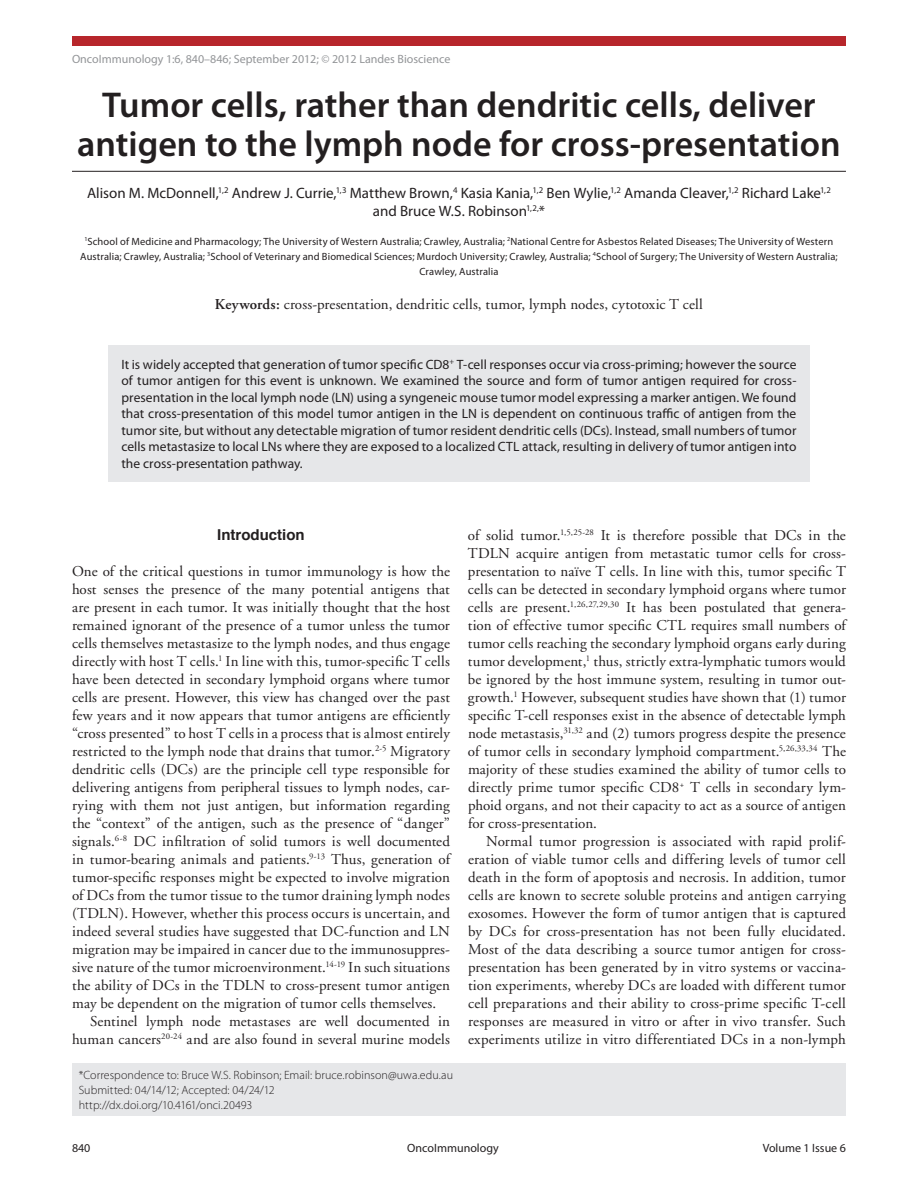
<style>
.page{position:relative;width:918px;height:1188px;background:#fff}
.page>*{position:absolute;margin:0;border:0;box-sizing:border-box;transform-origin:0 0}
.t1{font:600 36px/39px "Myriad Pro";color:#231f20;text-align:center}
.t2{font:15px/18px "Adobe Garamond";letter-spacing:.01em;color:#231f20;text-align:justify}
.t3{font:15px/18px "Myriad Pro";color:#231f20;text-align:center}
.t4{font:700 15px "Helvetica";color:#231f20}
.t5{font:13.5px/16.5px "Myriad Pro";color:#231f20;text-align:justify}
.t6{font:300 12px/15px "Myriad Pro";letter-spacing:.005em;color:#231f20}
.t7{font:12px "Myriad Pro";color:#939598}
.t8{font:12px "Myriad Pro";color:#231f20}
.t9{font:10.5px/15px "Myriad Pro";letter-spacing:.015em;color:#231f20;text-align:center}
.s1{font-weight:600}
</style>
<div class="page">
<div style="left:72px;top:36px;width:774px;height:10px;background:#b7262b"></div>
<div style="left:72px;top:1063px;width:774px;height:53px;background:#e6e7e9"></div>
<div style="left:108px;top:345px;width:702px;height:136px;background:#e6e7e9"></div>
<hr style="left:72px;top:171px;width:774px;height:1px;background:#231f20">
<p class="t7" style="left:72px;top:52px;width:380px">OncoImmunology 1:6, 840–846; September 2012; © 2012 Landes Bioscience</p>
<h1 class="t1" style="left:77px;top:85px;width:765px">Tumor cells, rather than dendritic cells, deliver antigen to the lymph node for cross-presentation</h1>
<p class="t3" style="left:87px;top:184px;width:745px">Alison M. McDonnell,<sup>1,2</sup> Andrew J. Currie,<sup>1,3</sup> Matthew Brown,<sup>4</sup> Kasia Kania,<sup>1,2</sup> Ben Wylie,<sup>1,2</sup> Amanda Cleaver,<sup>1,2</sup> Richard Lake<sup>1,2 </sup>and Bruce W.S. Robinson<sup>1,2,</sup>*</p>
<p class="t9" style="left:80px;top:234px;width:759px"><sup>1</sup>School of Medicine and Pharmacology; The University of Western Australia; Crawley, Australia; <sup>2</sup>National Centre for Asbestos Related Diseases; The University of Western<br>Australia; Crawley, Australia; <sup>3</sup>School of Veterinary and Biomedical Sciences; Murdoch University; Crawley, Australia; <sup>4</sup>School of Surgery; The University of Western Australia;<br>Crawley, Australia</p>
<p class="t2" style="left:215px;top:296px;width:489px"><span class="s1">Keywords:</span> cross-presentation, dendritic cells, tumor, lymph nodes, cytotoxic T cell</p>
<p class="t5" style="left:122px;top:356px;width:677px">It is widely accepted that generation of tumor specific CD8<sup>+</sup> T-cell responses occur via cross-priming; however the source of tumor antigen for this event is unknown. We examined the source and form of tumor antigen required for cross&shy;presentation in the local lymph node (LN) using a syngeneic mouse tumor model expressing a marker antigen. We found that cross-presentation of this model tumor antigen in the LN is dependent on continuous traffic of antigen from the tumor site, but without any detectable migration of tumor resident dendritic cells (DCs). Instead, small numbers of tumor cells metastasize to local LNs where they are exposed to a localized CTL attack, resulting in delivery of tumor antigen into the cross-presentation pathway.</p>
<p class="t4" style="left:217px;top:523px;width:89px">Introduction</p>
<p class="t2" style="left:72px;top:563px;width:379px">One of the critical questions in tumor immunology is how the</p>
<p class="t2" style="left:72px;top:581px;width:379px">host senses the presence of the many potential antigens that</p>
<p class="t2" style="left:72px;top:599px;width:379px">are present in each tumor. It was initially thought that the host</p>
<p class="t2" style="left:72px;top:617px;width:379px">remained ignorant of the presence of a tumor unless the tumor</p>
<p class="t2" style="left:72px;top:635px;width:379px">cells themselves metastasize to the lymph nodes, and thus engage</p>
<p class="t2" style="left:72px;top:653px;width:379px">directly with host T cells.<sup>1</sup> In line with this, tumor-specific T cells</p>
<p class="t2" style="left:72px;top:671px;width:379px">have been detected in secondary lymphoid organs where tumor</p>
<p class="t2" style="left:72px;top:689px;width:379px">cells are present. However, this view has changed over the past</p>
<p class="t2" style="left:72px;top:707px;width:379px">few years and it now appears that tumor antigens are efficiently</p>
<p class="t2" style="left:72px;top:725px;width:379px">“cross presented” to host T cells in a process that is almost entirely</p>
<p class="t2" style="left:72px;top:743px;width:379px">restricted to the lymph node that drains that tumor.<sup>2-5</sup> Migratory</p>
<p class="t2" style="left:72px;top:761px;width:379px">dendritic cells (DCs) are the principle cell type responsible for</p>
<p class="t2" style="left:72px;top:779px;width:379px">delivering antigens from peripheral tissues to lymph nodes, car-</p>
<p class="t2" style="left:72px;top:797px;width:379px">rying with them not just antigen, but information regarding</p>
<p class="t2" style="left:72px;top:815px;width:379px">the “context” of the antigen, such as the presence of “danger”</p>
<p class="t2" style="left:72px;top:833px;width:379px">signals.<sup>6-8</sup> DC infiltration of solid tumors is well documented</p>
<p class="t2" style="left:72px;top:851px;width:379px">in tumor-bearing animals and patients.<sup>9-13</sup> Thus, generation of</p>
<p class="t2" style="left:72px;top:869px;width:379px">tumor-specific responses might be expected to involve migration</p>
<p class="t2" style="left:72px;top:887px;width:379px">of DCs from the tumor tissue to the tumor draining lymph nodes</p>
<p class="t2" style="left:72px;top:905px;width:379px">(TDLN). However, whether this process occurs is uncertain, and</p>
<p class="t2" style="left:72px;top:923px;width:379px">indeed several studies have suggested that DC-function and LN</p>
<p class="t2" style="left:72px;top:941px;width:379px">migration may be impaired in cancer due to the immunosuppres-</p>
<p class="t2" style="left:72px;top:959px;width:379px">sive nature of the tumor microenvironment.<sup>14-19</sup> In such situations</p>
<p class="t2" style="left:72px;top:977px;width:379px">the ability of DCs in the TDLN to cross-present tumor antigen</p>
<p class="t2" style="left:72px;top:995px;width:366px">may be dependent on the migration of tumor cells themselves.</p>
<p class="t2" style="left:90px;top:1013px;width:361px">Sentinel lymph node metastases are well documented in</p>
<p class="t2" style="left:72px;top:1031px;width:379px">human cancers<sup>20-24</sup> and are also found in several murine models</p>
<p class="t6" style="left:79px;top:1068px;width:376px">*Correspondence to: Bruce W.S. Robinson; Email: bruce.robinson@uwa.edu.au<br>Submitted: 04/14/12; Accepted: 04/24/12<br>http://dx.doi.org/10.4161/onci.20493</p>
<p class="t2" style="left:468px;top:527px;width:380px">of solid tumor.<sup>1,5,25-28</sup> It is therefore possible that DCs in the TDLN acquire antigen from metastatic tumor cells for cross&shy;presentation to naïve T cells. In line with this, tumor specific T cells can be detected in secondary lymphoid organs where tumor cells are present.<sup>1,26,27,29,30</sup> It has been postulated that genera&shy;tion of effective tumor specific CTL requires small numbers of tumor cells reaching the secondary lymphoid organs early during tumor development,<sup>1</sup> thus, strictly extra-lymphatic tumors would be ignored by the host immune system, resulting in tumor out&shy;growth.<sup>1</sup> However, subsequent studies have shown that (1) tumor specific T-cell responses exist in the absence of detectable lymph node metastasis,<sup>31,32</sup> and (2) tumors progress despite the presence of tumor cells in secondary lymphoid compartment.<sup>5,26,33,34</sup> The majority of these studies examined the ability of tumor cells to directly prime tumor specific CD8<sup>+</sup> T cells in secondary lym&shy;phoid organs, and not their capacity to act as a source of antigen for cross-presentation.</p>
<p class="t2" style="left:468px;top:833px;width:380px;text-indent:18px">Normal tumor progression is associated with rapid prolif&shy;eration of viable tumor cells and differing levels of tumor cell death in the form of apoptosis and necrosis. In addition, tumor cells are known to secrete soluble proteins and antigen carrying exosomes. However the form of tumor antigen that is captured by DCs for cross-presentation has not been fully elucidated.<br>Most of the data describing a source tumor antigen for cross&shy;presentation has been generated by in vitro systems or vaccina&shy;tion experiments, whereby DCs are loaded with different tumor cell preparations and their ability to cross-prime specific T-cell responses are measured in vitro or after in vivo transfer. Such experiments utilize in vitro differentiated DCs in a non-lymph</p>
<p class="t8" style="left:72px;top:1141px;width:20px">840</p>
<p class="t8" style="left:407px;top:1141px;width:93px">OncoImmunology</p>
<p class="t8" style="left:763px;top:1141px;width:85px">Volume 1 Issue 6</p>
</div>
